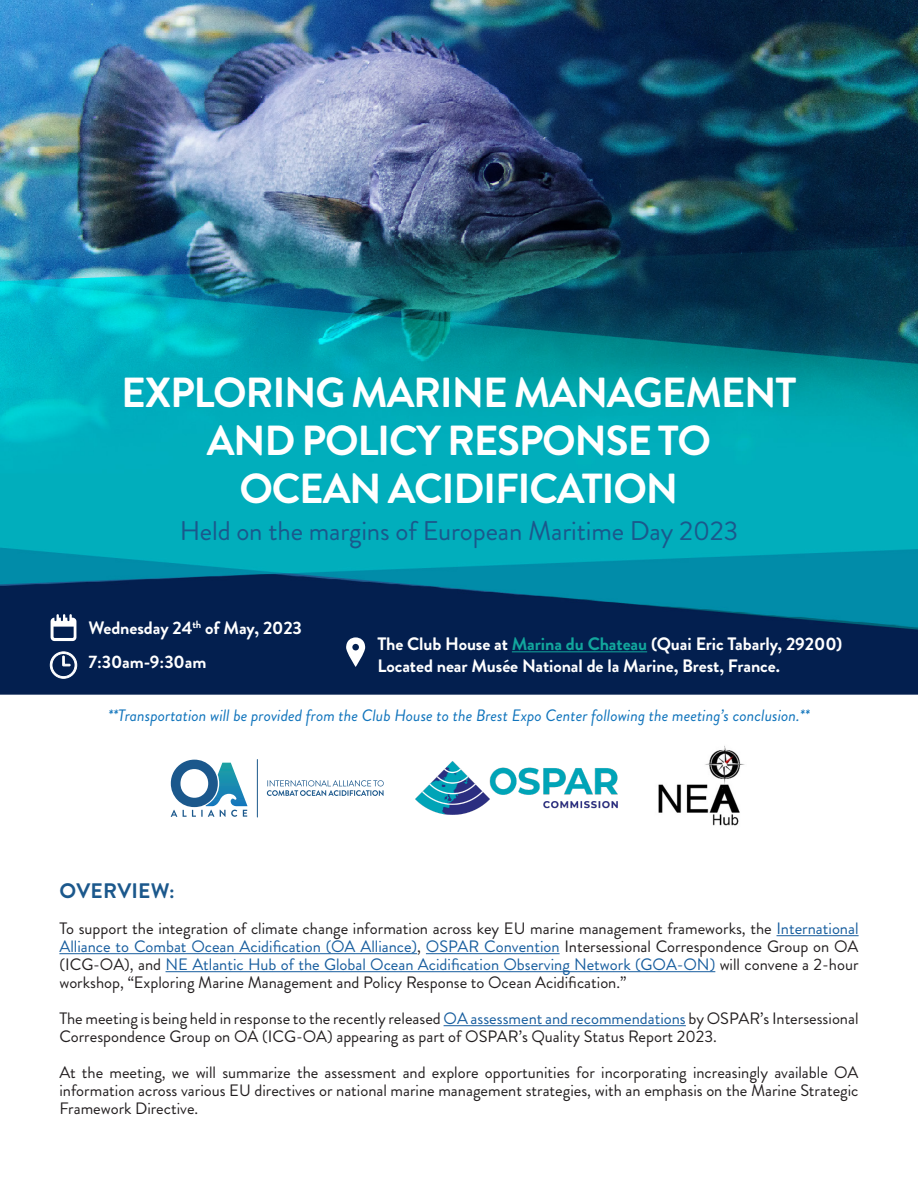
<style>
.page{position:relative;width:918px;height:1188px;background:#fff}
.page>*{position:absolute;margin:0;border:0;box-sizing:border-box;transform-origin:0 0}
.t1{font:700 42px "Brandon Grotesque";letter-spacing:-.03em;color:#fff}
.t2{font:27px "Brandon Grotesque";letter-spacing:-.005em;color:#1b588c}
.t3{font:700 21px "Brandon Grotesque";letter-spacing:.01em;color:#1b588c}
.t4{font:700 18px "Brandon Grotesque";letter-spacing:-.005em;color:#fff}
.t5{font:16.5px/18px "Brandon Grotesque";color:#231f20;text-align:justify}
.t6{font:italic 16.5px "Brandon Grotesque";color:#1074bc}
.s1{color:#12a79d}
.s2{color:#175d9e}
</style>
<div class="page">
<hr style="left:777px;top:935px;width:82px;height:1px;background:#175d9e">
<hr style="left:59px;top:953px;width:358px;height:1px;background:#175d9e">
<hr style="left:426px;top:953px;width:134px;height:1px;background:#175d9e">
<hr style="left:166px;top:971px;width:549px;height:1px;background:#175d9e">
<hr style="left:444px;top:1025px;width:242px;height:1px;background:#175d9e">
<img style="left:0;top:0;width:918px;height:695px">
<hr style="left:512px;top:651px;width:135px;height:1px;background:#12a79d">
<svg style="left:51px;top:614px;width:25px;height:27px"></svg>
<svg style="left:50px;top:651px;width:28px;height:28px"></svg>
<svg style="left:346px;top:637px;width:19px;height:30px"></svg>
<hr style="left:257px;top:760px;width:1px;height:57px;background:#1b588c">
<svg style="left:171px;top:760px;width:77px;height:57px"></svg>
<svg style="left:267px;top:780px;width:117px;height:16px"></svg>
<img style="left:658px;top:745px;width:87px;height:81px">
<img style="left:416px;top:762px;width:202px;height:53px">
<p class="t1" style="left:121px;top:363px;width:677px">EXPLORING MARINE MANAGEMENT</p>
<p class="t1" style="left:207px;top:411px;width:506px">AND POLICY RESPONSE TO</p>
<p class="t1" style="left:239px;top:459px;width:440px">OCEAN ACIDIFICATION</p>
<p class="t2" style="left:180px;top:512px;width:560px">Held on the margins of European Maritime Day 2023</p>
<p class="t4" style="left:88px;top:615px;width:215px">Wednesday 24<sup>th</sup> of May, 2023</p>
<p class="t4" style="left:377px;top:631px;width:467px">The Club House at <span class="s1">Marina du Chateau</span> (Quai Eric Tabarly, 29200)</p>
<p class="t4" style="left:88px;top:649px;width:120px">7:30am-9:30am</p>
<p class="t4" style="left:377px;top:653px;width:404px">Located near Musée National de la Marine, Brest, France.</p>
<p class="t6" style="left:108px;top:704px;width:703px">**Transportation will be provided from the Club House to the Brest Expo Center following the meeting’s conclusion.**</p>
<p class="t3" style="left:60px;top:876px;width:117px">OVERVIEW:</p>
<p class="t5" style="left:59px;top:920px;width:801px">To support the integration of climate change information across key EU marine management frameworks, the <span class="s2">International Alliance to Combat Ocean Acidification (OA Alliance)</span>, <span class="s2">OSPAR Convention</span> Intersessional Correspondence Group on OA (ICG-OA), and <span class="s2">NE Atlantic Hub of the Global Ocean Acidification Observing Network (GOA-ON)</span> will convene a 2-hour workshop, “Exploring Marine Management and Policy Response to Ocean Acidification.”</p>
<p class="t5" style="left:59px;top:1010px;width:801px">The meeting is being held in response to the recently released <span class="s2">OA assessment and recommendations</span> by OSPAR’s Intersessional<br>Correspondence Group on OA (ICG-OA) appearing as part of OSPAR’s Quality Status Report 2023.</p>
<p class="t5" style="left:59px;top:1064px;width:801px">At the meeting, we will summarize the assessment and explore opportunities for incorporating increasingly available OA information across various EU directives or national marine management strategies, with an emphasis on the Marine Strategic Framework Directive.</p>
</div>
